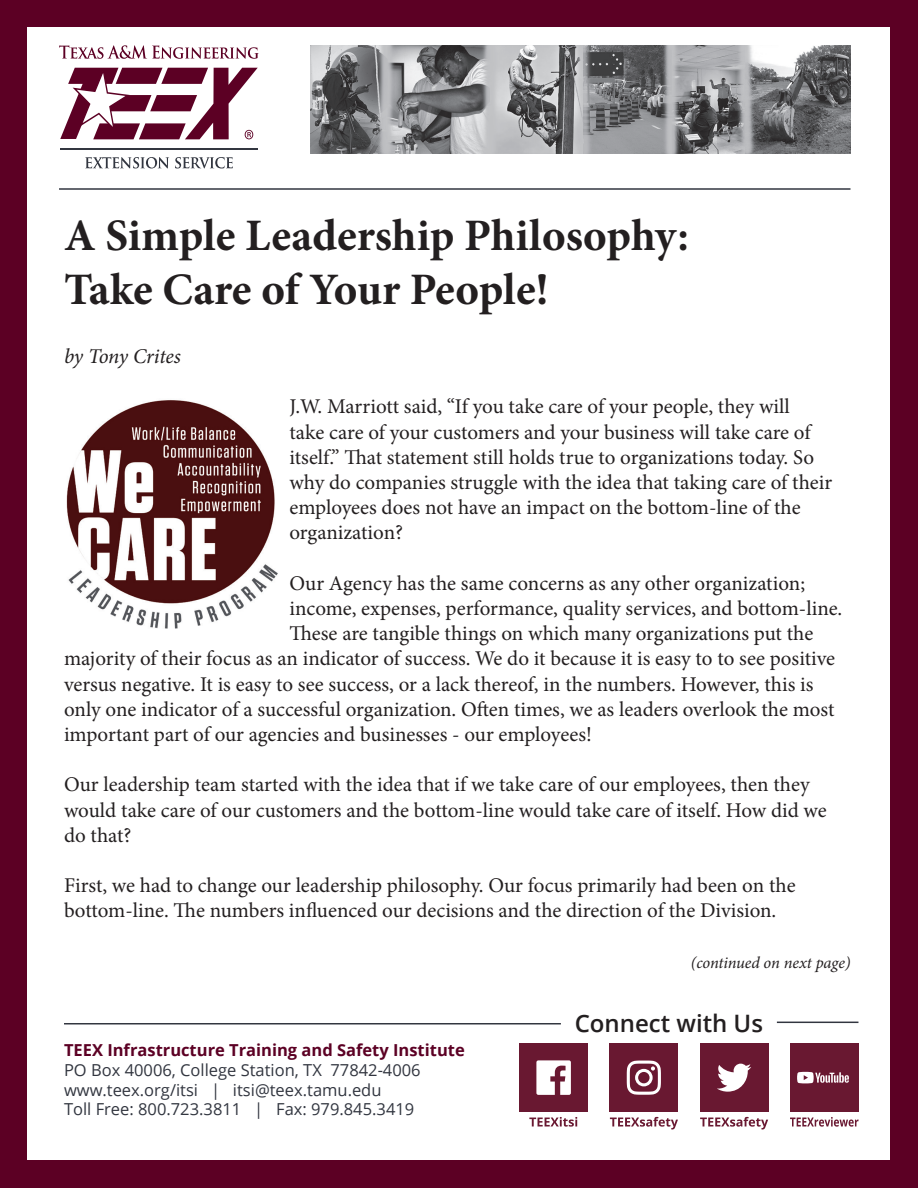
<style>
.page{position:relative;width:918px;height:1188px;background:#5c0024}
.page>*{position:absolute;margin:0;border:0;box-sizing:border-box;transform-origin:0 0}
.t1{font:700 45px "Minion Pro";color:#231f20}
.t2{font:600 24px "Open Sans";color:#231f20}
.t3{font:21px/25.2px "Minion Pro";color:#231f20}
.t4{font:italic 21px "Minion Pro";letter-spacing:-.015em;color:#231f20}
.t5{font:16.5px "Open Sans";color:#323640}
.t6{font:700 16.5px "Open Sans";color:#5c0024}
.t7{font:italic 16.5px "Minion Pro";letter-spacing:-.005em;color:#231f20}
</style>
<div class="page">
<div style="left:28px;top:28px;width:862px;height:1132px;background:#fff"></div>
<svg style="left:85px;top:157px;width:84px;height:11px"></svg>
<svg style="left:175px;top:157px;width:58px;height:11px"></svg>
<hr style="left:60px;top:148px;width:197px;height:2px;background:#323640">
<svg style="left:59px;top:45px;width:200px;height:14px"></svg>
<svg style="left:60px;top:68px;width:198px;height:71px"></svg>
<img style="left:66px;top:400px;width:212px;height:229px">
<hr style="left:59px;top:188px;width:792px;height:2px;background:#323640">
<hr style="left:64px;top:1023px;width:497px;height:1px;background:#323640">
<hr style="left:777px;top:1022px;width:81px;height:1px;background:#323640">
<img style="left:310px;top:45px;width:540px;height:108px">
<div style="left:519px;top:1043px;width:69px;height:69px;background:#691831"></div>
<svg style="left:536px;top:1060px;width:35px;height:35px"></svg>
<svg style="left:529px;top:1117px;width:48px;height:10px"></svg>
<div style="left:610px;top:1043px;width:68px;height:69px;background:#691831"></div>
<svg style="left:627px;top:1061px;width:34px;height:34px"></svg>
<svg style="left:610px;top:1117px;width:68px;height:13px"></svg>
<div style="left:700px;top:1043px;width:68px;height:69px;background:#691831"></div>
<svg style="left:717px;top:1064px;width:34px;height:28px"></svg>
<svg style="left:700px;top:1117px;width:68px;height:13px"></svg>
<div style="left:790px;top:1043px;width:68px;height:69px;background:#691831"></div>
<svg style="left:790px;top:1117px;width:68px;height:10px"></svg>
<svg style="left:797px;top:1072px;width:52px;height:11px"></svg>
<h1 class="t1" style="left:64px;top:204px;width:626px">A Simple Leadership Philosophy:</h1>
<h1 class="t1" style="left:64px;top:258px;width:486px">Take Care of Your People!</h1>
<p class="t4" style="left:64px;top:342px;width:118px">by Tony Crites</p>
<p class="t3" style="left:289px;top:394px;width:544px">J.W. Marriott said, “If you take care of your people, they will<br>take care of your customers and your business will take care of itself.” That statement still holds true to organizations today. So why do companies struggle with the idea that taking care of their employees does not have an impact on the bottom-line of the organization?</p>
<p class="t3" style="left:289px;top:571px;width:517px">Our Agency has the same concerns as any other organization;</p>
<p class="t3" style="left:289px;top:596px;width:554px">income, expenses, performance, quality services, and bottom-line.</p>
<p class="t3" style="left:289px;top:621px;width:525px">These are tangible things on which many organizations put the</p>
<p class="t3" style="left:64px;top:646px;width:773px">majority of their focus as an indicator of success. We do it because it is easy to to see positive</p>
<p class="t3" style="left:64px;top:671px;width:751px">versus negative. It is easy to see success, or a lack thereof, in the numbers. However, this is</p>
<p class="t3" style="left:64px;top:697px;width:772px">only one indicator of a successful organization. Often times, we as leaders overlook the most</p>
<p class="t3" style="left:64px;top:722px;width:529px">important part of our agencies and businesses - our employees!</p>
<p class="t3" style="left:64px;top:772px;width:764px">Our leadership team started with the idea that if we take care of our employees, then they would take care of our customers and the bottom-line would take care of itself. How did we do that?</p>
<p class="t3" style="left:64px;top:873px;width:733px">First, we had to change our leadership philosophy. Our focus primarily had been on the bottom-line. The numbers influenced our decisions and the direction of the Division.</p>
<p class="t7" style="left:691px;top:951px;width:161px">(continued on next page)</p>
<p class="t6" style="left:64px;top:1038px;width:402px">TEEX Infrastructure Training and Safety Institute</p>
<p class="t5" style="left:64px;top:1059px;width:358px">PO Box 40006, College Station, TX 77842-4006</p>
<p class="t5" style="left:64px;top:1078px;width:319px">www.teex.org/itsi | itsi@teex.tamu.edu</p>
<p class="t5" style="left:64px;top:1098px;width:352px">Toll Free: 800.723.3811 | Fax: 979.845.3419</p>
<p class="t2" style="left:575px;top:1007px;width:190px">Connect with Us</p>
</div>
